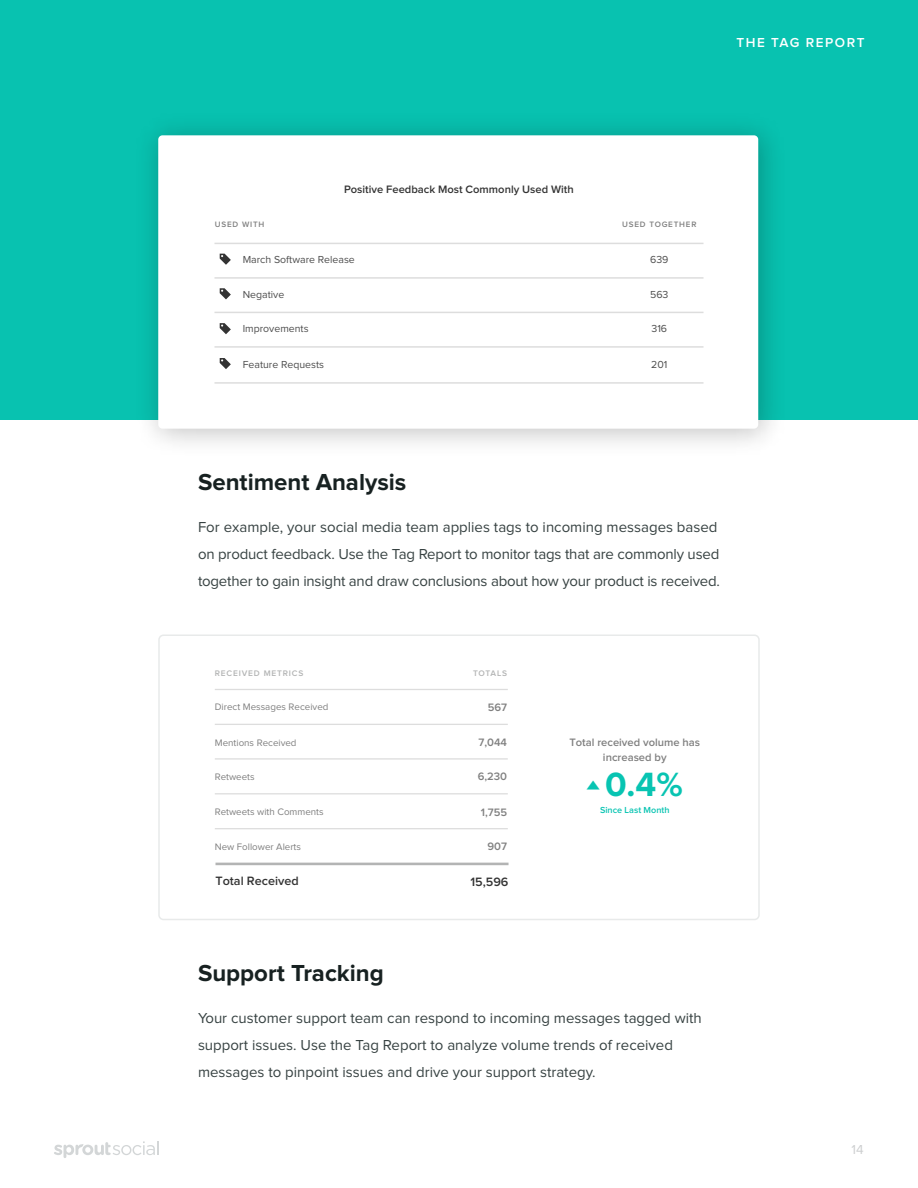
<style>
.page{position:relative;width:918px;height:1188px;background:#fff}
.page>*{position:absolute;margin:0;border:0;box-sizing:border-box;transform-origin:0 0}
.t1{font:700 34.95px "Proxima Nova";color:#08c4b2}
.t2{font:700 24px "Proxima Nova";color:#172121}
.t3{font:15px/27px "Proxima Nova";color:#374242}
.t4{font:600 13.5px "Proxima Nova";letter-spacing:.115em;color:#fff}
.t5{font:13.5px "Proxima Nova";color:#cccecf}
.t6{font:600 12.6px "Proxima Nova";color:#333}
.t7{font:600 11.1px/15.3px "Proxima Nova";color:#808080;text-align:center}
.t8{font:600 11.1px "Proxima Nova";color:#333}
.t9{font:10.5px "Proxima Nova";color:#4d4d4d}
.t10{font:9.75px "Proxima Nova";color:#808080}
.t11{font:600 9px "Proxima Nova";color:#08c4b2}
.t12{font:600 8.4px "Proxima Nova";letter-spacing:.1em;color:#b3b4b4}
.t13{font:600 8.1px "Proxima Nova";letter-spacing:.1em;color:#808080}
</style>
<div class="page">
<div style="left:0;top:0;width:918px;height:420px;background:#08c2b0"></div>
<div style="left:158px;top:635px;width:602px;height:285px;border:2px solid #e8eaea;border-radius:4px"></div>
<hr style="left:215px;top:689px;width:293px;height:1px;background:#ddd">
<hr style="left:215px;top:724px;width:293px;height:1px;background:#ddd">
<hr style="left:216px;top:863px;width:293px;height:2px;background:#b3b4b4">
<hr style="left:215px;top:758px;width:293px;height:2px;background:#ddd">
<hr style="left:215px;top:793px;width:293px;height:1px;background:#ddd">
<hr style="left:215px;top:828px;width:293px;height:1px;background:#ddd">
<svg style="left:54px;top:1141px;width:105px;height:17px"></svg>
<img style="left:151px;top:128px;width:621px;height:315px">
<div style="left:158px;top:135px;width:600px;height:294px;background:#fff;border-radius:4px"></div>
<hr style="left:214px;top:243px;width:490px;height:1px;background:#ddd">
<hr style="left:214px;top:277px;width:490px;height:2px;background:#ddd">
<hr style="left:214px;top:346px;width:490px;height:2px;background:#ddd">
<hr style="left:214px;top:382px;width:490px;height:2px;background:#ddd">
<hr style="left:214px;top:312px;width:490px;height:1px;background:#ddd">
<svg style="left:220px;top:254px;width:11px;height:11px"></svg>
<svg style="left:220px;top:288px;width:11px;height:11px"></svg>
<svg style="left:220px;top:323px;width:11px;height:11px"></svg>
<svg style="left:220px;top:358px;width:11px;height:11px"></svg>
<p class="t4" style="left:737px;top:36px;width:129px">THE TAG REPORT</p>
<p class="t8" style="left:344px;top:184px;width:231px">Positive Feedback Most Commonly Used With</p>
<p class="t13" style="left:215px;top:221px;width:51px">USED WITH</p>
<p class="t13" style="left:622px;top:221px;width:76px">USED TOGETHER</p>
<p class="t9" style="left:243px;top:255px;width:114px">March Software Release</p>
<p class="t9" style="left:243px;top:290px;width:43px">Negative</p>
<p class="t9" style="left:650px;top:255px;width:20px">639</p>
<p class="t9" style="left:650px;top:290px;width:20px">563</p>
<p class="t9" style="left:243px;top:324px;width:67px">Improvements</p>
<p class="t9" style="left:652px;top:324px;width:17px">316</p>
<p class="t9" style="left:243px;top:360px;width:83px">Feature Requests</p>
<p class="t9" style="left:651px;top:360px;width:18px">201</p>
<h2 class="t2" style="left:198px;top:471px;width:210px">Sentiment Analysis</h2>
<p class="t3" style="left:198px;top:514px;width:523px">For example, your social media team applies tags to incoming messages based on product feedback. Use the Tag Report to monitor tags that are commonly used together to gain insight and draw conclusions about how your product is received.</p>
<p class="t12" style="left:215px;top:669px;width:90px">RECEIVED METRICS</p>
<p class="t12" style="left:473px;top:669px;width:36px">TOTALS</p>
<p class="t10" style="left:215px;top:703px;width:115px">Direct Messages Received</p>
<p class="t7" style="left:488px;top:700px;width:21px">567</p>
<p class="t10" style="left:215px;top:738px;width:83px">Mentions Received</p>
<p class="t7" style="left:479px;top:735px;width:30px">7,044</p>
<p class="t10" style="left:215px;top:772px;width:41px">Retweets</p>
<p class="t7" style="left:478px;top:769px;width:31px">6,230</p>
<p class="t10" style="left:215px;top:808px;width:110px">Retweets with Comments</p>
<p class="t7" style="left:481px;top:805px;width:28px">1,755</p>
<p class="t10" style="left:215px;top:842px;width:88px">New Follower Alerts</p>
<p class="t7" style="left:488px;top:840px;width:21px">907</p>
<p class="t6" style="left:216px;top:875px;width:85px">Total Received</p>
<p class="t6" style="left:471px;top:876px;width:40px">15,596</p>
<p class="t7" style="left:569px;top:735px;width:132px">Total received volume has increased by</p>
<h1 class="t1" style="left:587px;top:768px;width:98px"><sup>▲</sup> 0.4%</h1>
<p class="t11" style="left:600px;top:806px;width:71px">Since Last Month</p>
<h2 class="t2" style="left:198px;top:962px;width:187px">Support Tracking</h2>
<p class="t3" style="left:198px;top:1005px;width:505px">Your customer support team can respond to incoming messages tagged with support issues. Use the Tag Report to analyze volume trends of received messages to pinpoint issues and drive your support strategy.</p>
<p class="t5" style="left:851px;top:1143px;width:14px">14</p>
</div>
